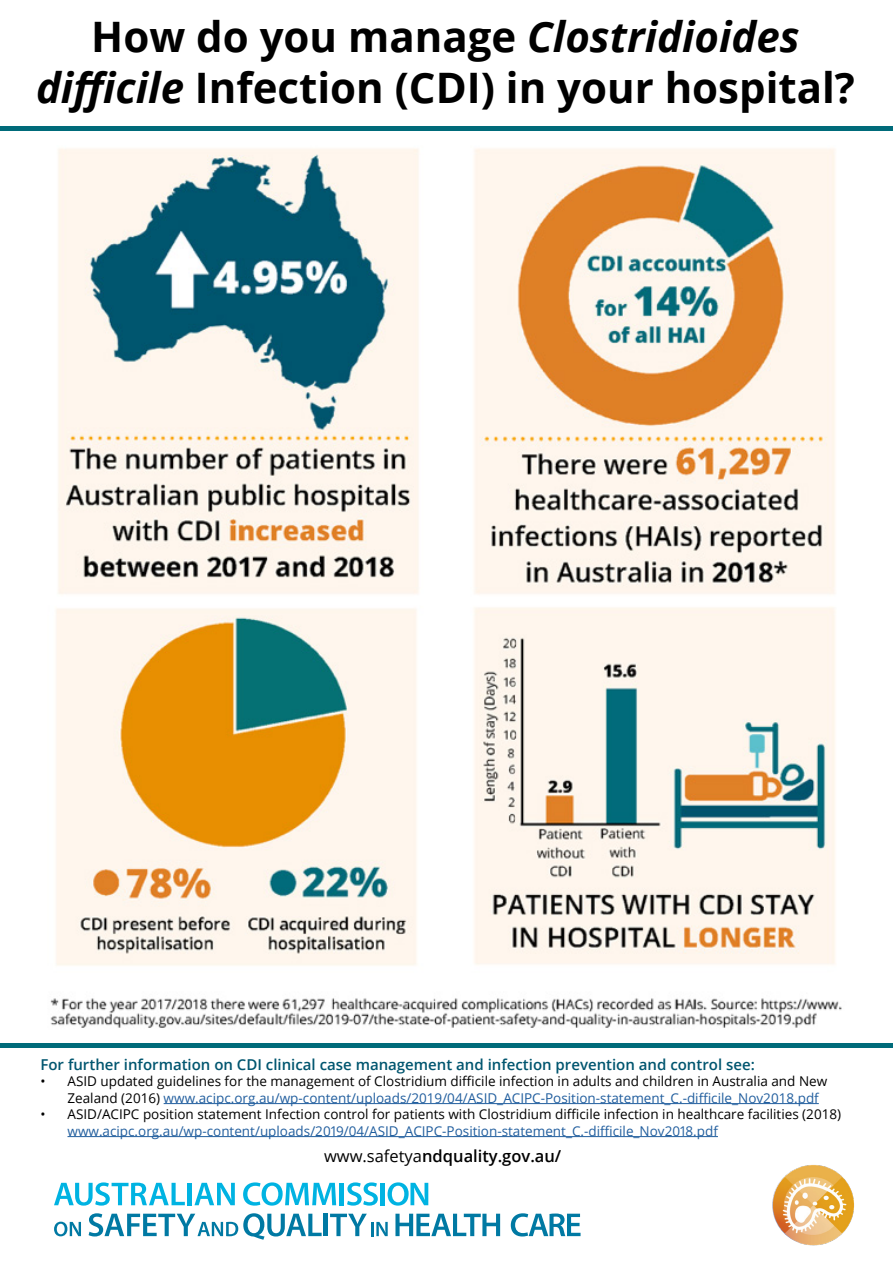
<style>
.page{position:relative;width:893px;height:1263px;background:#fff}
.page>*{position:absolute;margin:0;border:0;box-sizing:border-box;transform-origin:0 0}
.t1{font:700 42px/51px "Open Sans";color:#000;text-align:center}
.t2{font:600 16.5px "Open Sans";color:#000}
.t3{font:600 15px "Open Sans";color:#00556f}
.t4{font:13.5px/16.5px "Open Sans";color:#000}
.t5{font:13.5px "Open Sans";color:#215e9e}
.s1{font-style:italic}
.s2{color:#215e9e}
.s3{font-weight:400}
</style>
<div class="page">
<div style="left:0;top:126px;width:893px;height:5px;background:#006b7a"></div>
<hr style="left:164px;top:1103px;width:655px;height:1px;background:#215e9e">
<hr style="left:68px;top:1136px;width:650px;height:1px;background:#215e9e">
<img style="left:50px;top:148px;width:792px;height:880px">
<div style="left:0;top:1043px;width:893px;height:5px;background:#006b7a"></div>
<img style="left:772px;top:1165px;width:82px;height:81px">
<svg style="left:54px;top:1182px;width:131px;height:23px"></svg>
<hr style="left:188px;top:1183px;width:4px;height:22px;background:#00b3e2">
<svg style="left:194px;top:1183px;width:41px;height:22px"></svg>
<svg style="left:243px;top:1182px;width:93px;height:23px"></svg>
<hr style="left:340px;top:1183px;width:4px;height:22px;background:#00b3e2">
<svg style="left:347px;top:1182px;width:31px;height:23px"></svg>
<hr style="left:381px;top:1183px;width:4px;height:22px;background:#00b3e2">
<svg style="left:388px;top:1182px;width:40px;height:23px"></svg>
<svg style="left:54px;top:1221px;width:27px;height:15px"></svg>
<svg style="left:89px;top:1213px;width:233px;height:27px"></svg>
<hr style="left:324px;top:1214px;width:4px;height:22px;background:#0079a3">
<svg style="left:330px;top:1214px;width:37px;height:22px"></svg>
<hr style="left:371px;top:1222px;width:3px;height:14px;background:#0079a3">
<svg style="left:376px;top:1222px;width:12px;height:14px"></svg>
<svg style="left:395px;top:1214px;width:105px;height:22px"></svg>
<svg style="left:511px;top:1213px;width:69px;height:23px"></svg>
<h1 class="t1" style="left:36px;top:10px;width:820px">How do you manage <span class="s1">Clostridioides difficile</span> Infection (CDI) in your hospital?</h1>
<p class="t3" style="left:41px;top:1054px;width:716px">For further information on CDI clinical case management and infection prevention and control see:</p>
<p class="t4" style="left:68px;top:1072px;width:761px;text-indent:-27px">• ASID updated guidelines for the management of Clostridium difficile infection in adults and children in Australia and New<br>Zealand (2016) <span class="s2">www.acipc.org.au/wp-content/uploads/2019/04/ASID_ACIPC-Position-statement_C.-difficile_Nov2018.pdf</span></p>
<p class="t4" style="left:41px;top:1105px;width:802px">• ASID/ACIPC position statement Infection control for patients with Clostridium difficile infection in healthcare facilities (2018)</p>
<p class="t5" style="left:68px;top:1121px;width:652px">www.acipc.org.au/wp-content/uploads/2019/04/ASID_ACIPC-Position-statement_C.-difficile_Nov2018.pdf</p>
<p class="t2" style="left:324px;top:1145px;width:239px"><span class="s3">www.safetya</span>ndquality.gov.au/</p>
</div>
